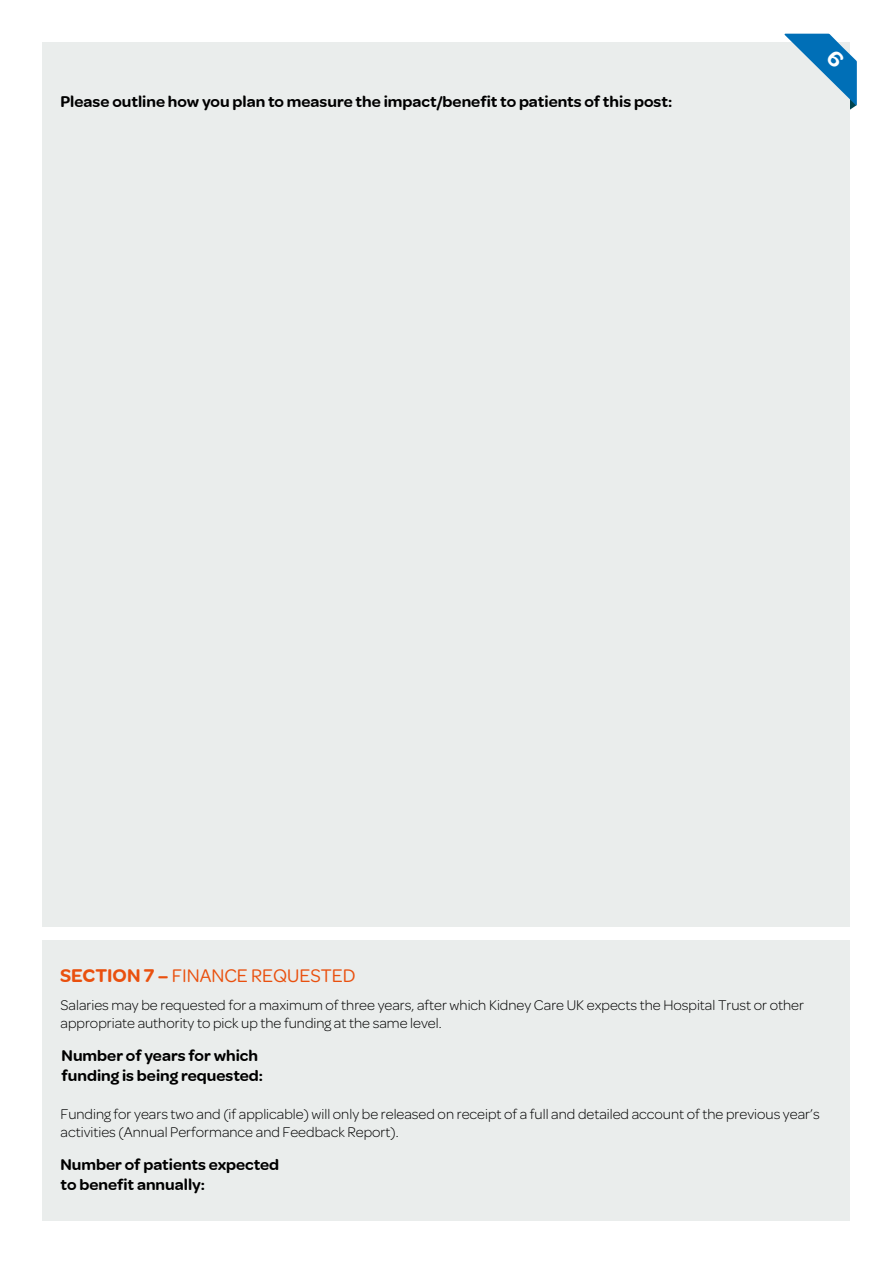
<style>
.page{position:relative;width:893px;height:1263px;background:#fff}
.page>*{position:absolute;margin:0;border:0;box-sizing:border-box;transform-origin:0 0}
.t1{font:19.5px "Omnes";color:#e9500e}
.t2{font:600 16.5px/19.8px "Omnes";color:#000}
.t3{font:300 15px/18px "Omnes";color:#000}
.s1{font-weight:600}
</style>
<div class="page">
<div style="left:43px;top:43px;width:807px;height:884px;background:#eaedec"></div>
<div style="left:43px;top:940px;width:807px;height:280px;background:#eaedec"></div>
<svg style="left:784px;top:34px;width:73px;height:76px"></svg>
<p class="t2" style="left:61px;top:92px;width:613px">Please outline how you plan to measure the impact/benefit to patients of this post:</p>
<h1 class="t1" style="left:60px;top:963px;width:297px"><span class="s1">SECTION 7 –</span> FINANCE REQUESTED</h1>
<p class="t3" style="left:61px;top:996px;width:745px">Salaries may be requested for a maximum of three years, after which Kidney Care UK expects the Hospital Trust or other appropriate authority to pick up the funding at the same level.</p>
<p class="t2" style="left:62px;top:1046px;width:203px">Number of years for which funding is being requested:</p>
<p class="t3" style="left:61px;top:1105px;width:761px">Funding for years two and (if applicable) will only be released on receipt of a full and detailed account of the previous year’s activities (Annual Performance and Feedback Report).</p>
<p class="t2" style="left:61px;top:1154px;width:220px">Number of patients expected to benefit annually:</p>
</div>
